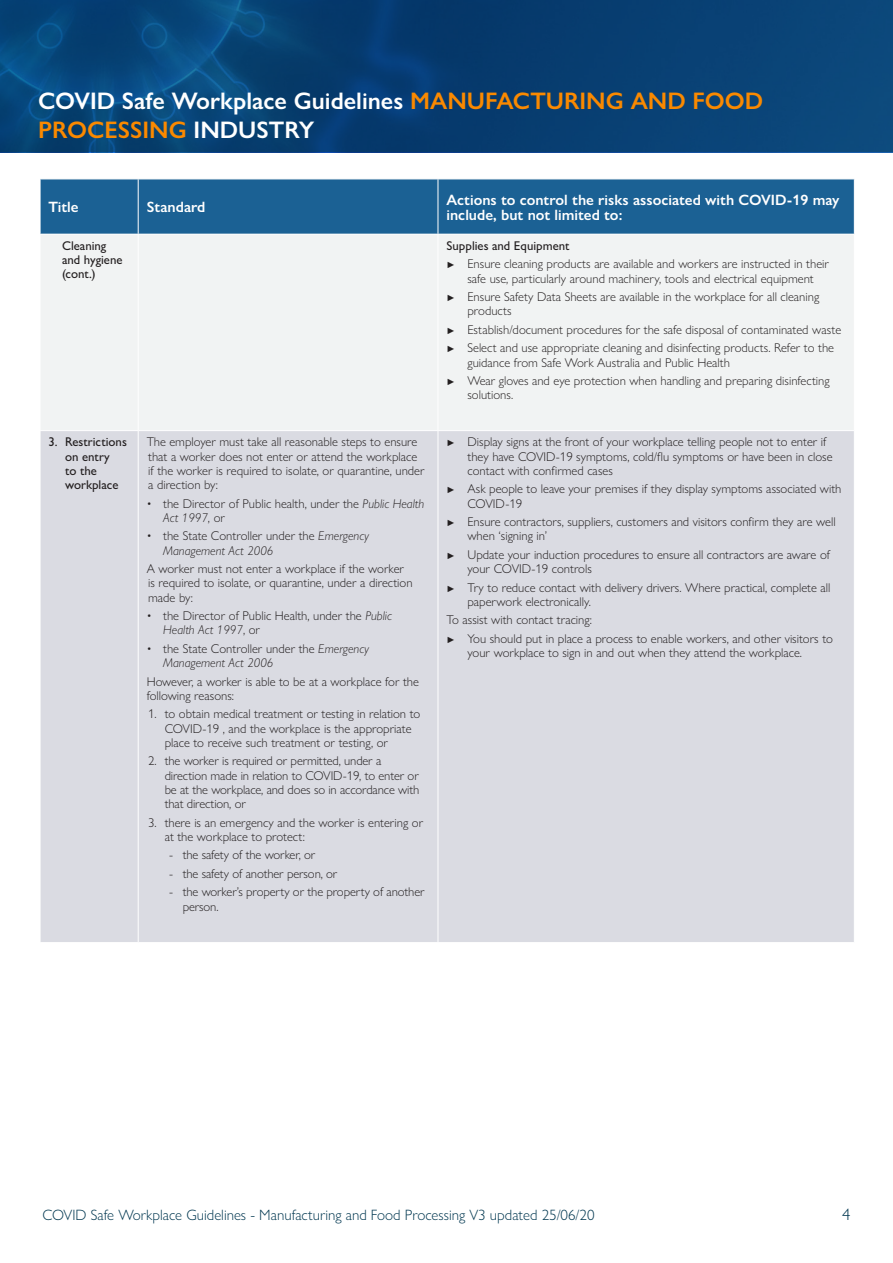
<style>
.page{position:relative;width:893px;height:1263px;background:#fff}
.page>*{position:absolute;margin:0;border:0;box-sizing:border-box;transform-origin:0 0}
.t1{font:600 24px/28.8px "Gill Sans Nova";color:#fff}
.t2{font:300 16.5px "Gill Sans Nova";color:#003750}
.F_Table_head{font:600 15px/15px "Gill Sans Nova";color:#fff}
.t3{font:300 15px "Gill Sans Nova";color:#003750}
.F_Body_Bold{font:300 12.75px/14.2px "Gill Sans Nova";color:#231f20}
.F_Table_Body{font:500 12.75px/14.2px "Gill Sans Nova";color:#231f20}
.F_Body_Bold-2{font:500 12.75px "Gill Sans Nova";color:#231f20}
.s1{color:#fa8900}
.s2{font-weight:500;font-size:9px}
.s3{font-style:italic}
</style>
<div class="page">
<svg style="left:0;top:0;width:893px;height:151px;background:#074175"></svg>
<div style="left:41px;top:180px;width:813px;height:54px;background:#1b6194"></div>
<div style="left:41px;top:235px;width:813px;height:195px;background:#f1f3f3"></div>
<div style="left:41px;top:431px;width:813px;height:511px;background:#dadbe2"></div>
<hr style="left:138px;top:235px;width:1px;height:195px;background:#fff">
<hr style="left:438px;top:235px;width:1px;height:195px;background:#fff">
<hr style="left:138px;top:431px;width:1px;height:511px;background:#fff">
<hr style="left:438px;top:431px;width:1px;height:511px;background:#fff">
<hr style="left:138px;top:179px;width:1px;height:55px;background:#fff">
<hr style="left:438px;top:179px;width:1px;height:55px;background:#fff">
<h1 class="t1" style="left:38px;top:86px;width:726px">COVID Safe Workplace Guidelines <span class="s1">MANUFACTURING AND FOOD<br>PROCESSING</span> INDUSTRY</h1>
<h1 class="F_Table_head" style="left:49px;top:199px;width:32px">Title</h1>
<h1 class="F_Table_head" style="left:147px;top:199px;width:60px">Standard</h1>
<h1 class="F_Table_head" style="left:446px;top:192px;width:394px">Actions to control the risks associated with COVID-19 may include, but not limited to:</h1>
<p class="F_Table_Body" style="left:62px;top:238px;width:62px">Cleaning and hygiene (cont.)</p>
<p class="F_Body_Bold-2" style="left:446px;top:238px;width:125px">Supplies and Equipment</p>
<p class="F_Body_Bold" style="left:446px;top:257px;width:384px;text-align:center"><span class="s2">►</span> Ensure cleaning products are available and workers are instructed in their safe use, particularly around machinery, tools and electrical equipment</p>
<p class="F_Body_Bold" style="left:467px;top:289px;width:353px;text-indent:-21px"><span class="s2">►</span> Ensure Safety Data Sheets are available in the workplace for all cleaning products</p>
<p class="F_Body_Bold" style="left:446px;top:322px;width:396px"><span class="s2">►</span> Establish/document procedures for the safe disposal of contaminated waste</p>
<p class="F_Body_Bold" style="left:467px;top:341px;width:368px;text-indent:-21px"><span class="s2">►</span> Select and use appropriate cleaning and disinfecting products. Refer to the guidance from Safe Work Australia and Public Health</p>
<p class="F_Body_Bold" style="left:467px;top:373px;width:364px;text-indent:-21px"><span class="s2">►</span> Wear gloves and eye protection when handling and preparing disinfecting solutions.</p>
<p class="F_Table_Body" style="left:65px;top:435px;width:63px;text-indent:-16px">3. Restrictions on entry<br>to the workplace</p>
<p class="F_Body_Bold" style="left:147px;top:435px;width:279px">The employer must take all reasonable steps to ensure that a worker does not enter or attend the workplace<br>if the worker is required to isolate, or quarantine, under a direction by:</p>
<p class="F_Body_Bold" style="left:163px;top:496px;width:263px;text-indent:-17px">• the Director of Public health, under the <span class="s3">Public Health<br>Act 1997</span>, or</p>
<p class="F_Body_Bold" style="left:163px;top:529px;width:207px;text-indent:-16px">• the State Controller under the <span class="s3">Emergency<br>Management Act 2006</span></p>
<p class="F_Body_Bold" style="left:147px;top:561px;width:267px">A worker must not enter a workplace if the worker is required to isolate, or quarantine, under a direction made by:</p>
<p class="F_Body_Bold" style="left:163px;top:608px;width:230px;text-indent:-16px">• the Director of Public Health, under the <span class="s3">Public<br>Health Act 1997</span>, or</p>
<p class="F_Body_Bold" style="left:163px;top:641px;width:207px;text-indent:-16px">• the State Controller under the <span class="s3">Emergency<br>Management Act 2006</span></p>
<p class="F_Body_Bold" style="left:147px;top:674px;width:274px">However, a worker is able to be at a workplace for the following reasons:</p>
<p class="F_Body_Bold" style="left:165px;top:707px;width:257px;text-indent:-16px">1. to obtain medical treatment or testing in relation to<br>COVID-19 , and the workplace is the appropriate place to receive such treatment or testing, or</p>
<p class="F_Body_Bold" style="left:165px;top:754px;width:256px;text-indent:-16px">2. the worker is required or permitted, under a direction made in relation to COVID-19, to enter or be at the workplace, and does so in accordance with that direction, or</p>
<p class="F_Body_Bold" style="left:165px;top:815px;width:260px;text-indent:-16px">3. there is an emergency and the worker is entering or at the workplace to protect:</p>
<p class="F_Body_Bold" style="left:169px;top:848px;width:148px">- the safety of the worker, or</p>
<p class="F_Body_Bold" style="left:169px;top:866px;width:170px">- the safety of another person, or</p>
<p class="F_Body_Bold" style="left:183px;top:885px;width:243px;text-indent:-14px">- the worker’s property or the property of another person.</p>
<p class="F_Body_Bold" style="left:467px;top:435px;width:367px;text-indent:-21px"><span class="s2">►</span> Display signs at the front of your workplace telling people not to enter if they have COVID-19 symptoms, cold/flu symptoms or have been in close contact with confirmed cases</p>
<p class="F_Body_Bold" style="left:467px;top:482px;width:375px;text-indent:-21px"><span class="s2">►</span> Ask people to leave your premises if they display symptoms associated with<br>COVID-19</p>
<p class="F_Body_Bold" style="left:467px;top:514px;width:370px;text-indent:-21px"><span class="s2">►</span> Ensure contractors, suppliers, customers and visitors confirm they are well when ‘signing in’</p>
<p class="F_Body_Bold" style="left:467px;top:547px;width:364px;text-indent:-21px"><span class="s2">►</span> Update your induction procedures to ensure all contractors are aware of your COVID-19 controls</p>
<p class="F_Body_Bold" style="left:467px;top:580px;width:364px;text-indent:-21px"><span class="s2">►</span> Try to reduce contact with delivery drivers. Where practical, complete all paperwork electronically.</p>
<p class="F_Body_Bold" style="left:446px;top:613px;width:147px">To assist with contact tracing:</p>
<p class="F_Body_Bold" style="left:467px;top:631px;width:367px;text-indent:-21px"><span class="s2">►</span> You should put in place a process to enable workers, and other visitors to your workplace to sign in and out when they attend the workplace.</p>
<p class="t3" style="left:43px;top:1206px;width:553px">COVID Safe Workplace Guidelines - Manufacturing and Food Processing V3 updated 25/06/20</p>
<p class="t2" style="left:842px;top:1204px;width:10px">4</p>
</div>
